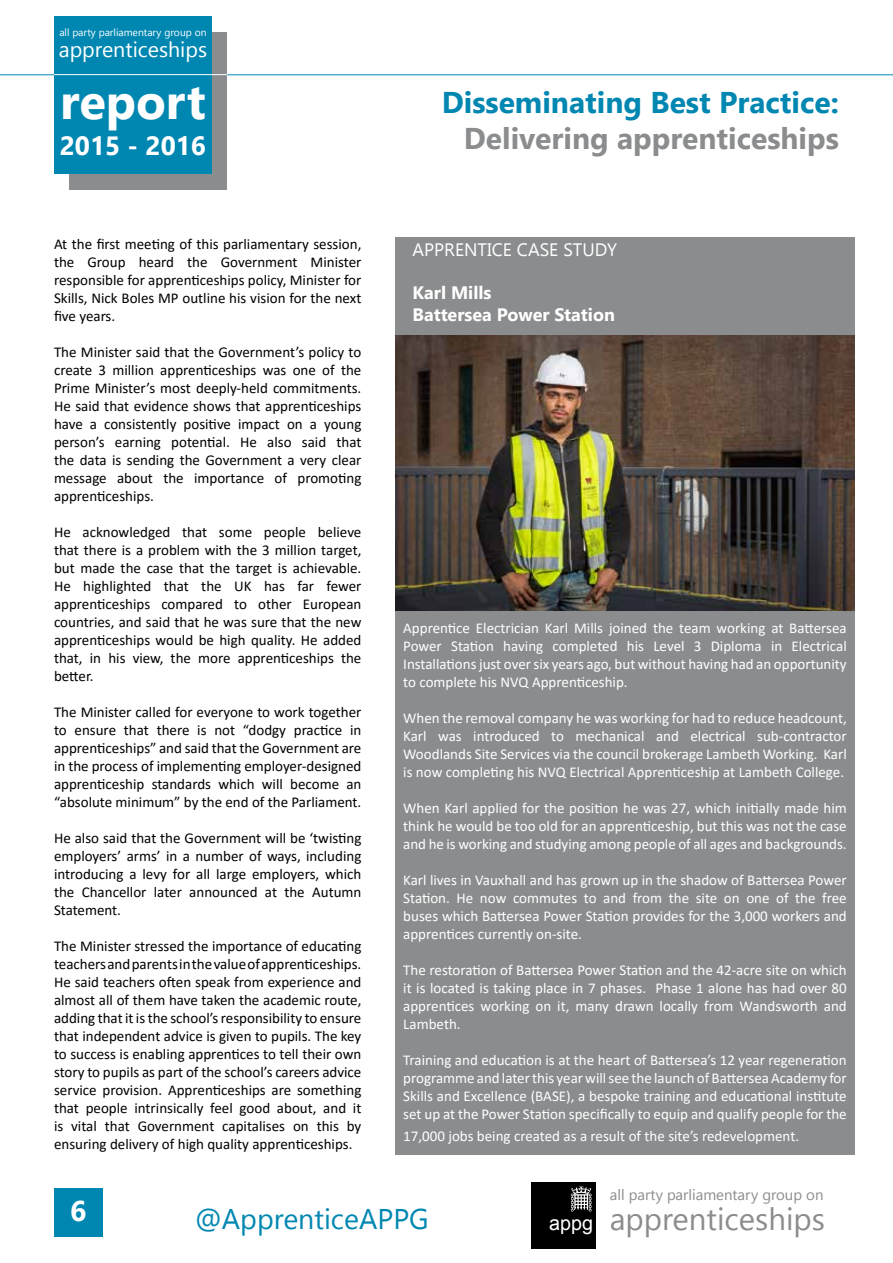
<style>
.page{position:relative;width:893px;height:1263px;background:#fff}
.page>*{position:absolute;margin:0;border:0;box-sizing:border-box;transform-origin:0 0}
.t1{font:700 48.9px "Gadugi";color:#fff}
.t2{font:31.05px "Gadugi";color:#8a8c8e}
.t3{font:700 30px "Gadugi";color:#0087b1}
.t4{font:700 30px "Gadugi";color:#8a8c8e}
.t5{font:28.5px "Gadugi";color:#0087b1}
.t6{font:700 28.5px "Gadugi";color:#fff}
.t7{font:700 26.4px "Gadugi";color:#fff}
.t8{font:21.45px "Gadugi";color:#fff}
.t9{font:700 18px/21.6px "Gadugi";color:#fff}
.t10{font:18px "Gadugi";color:#fff}
.t11{font:15px/18px "Calibri";color:#000;text-align:justify}
.t12{font:15px/18px "Calibri";color:#fff;text-align:justify}
.t13{font:15px "Gadugi";color:#8a8c8e}
.t14{font:10.35px "Gadugi";color:#fff}
.s1{font-family:"Arial";font-size:19.8px;color:#fff}
</style>
<div class="page">
<hr style="left:0;top:74px;width:893px;height:1px;background:#0087b1">
<div style="left:69px;top:32px;width:158px;height:158px;background:#8a8c8e"></div>
<div style="left:54px;top:16px;width:158px;height:158px;background:#0087b1"></div>
<hr style="left:54px;top:74px;width:173px;height:1px;background:#fff">
<div style="left:54px;top:1189px;width:48px;height:48px;background:#0087b1"></div>
<div style="left:395px;top:237px;width:460px;height:917px;background:#8a8c8e"></div>
<img style="left:395px;top:335px;width:460px;height:276px">
<div style="left:531px;top:1182px;width:65px;height:67px;background:#000"></div>
<svg style="left:571px;top:1186px;width:21px;height:25px"></svg>
<p class="t14" style="left:59px;top:26px;width:149px">all party parliamentary group on</p>
<h3 class="t8" style="left:59px;top:36px;width:150px">apprenticeships</h3>
<h1 class="t1" style="left:60px;top:72px;width:147px">report</h1>
<h3 class="t7" style="left:60px;top:129px;width:148px">2015 - 2016</h3>
<p class="t11" style="left:54px;top:234px;width:309px">At the first meeting of this parliamentary session, the Group heard the Government Minister responsible for apprenticeships policy, Minister for Skills, Nick Boles MP outline his vision for the next five years.</p>
<p class="t11" style="left:54px;top:342px;width:309px">The Minister said that the Government’s policy to create 3 million apprenticeships was one of the Prime Minister’s most deeply-held commitments.<br>He said that evidence shows that apprenticeships have a consistently positive impact on a young person’s earning potential. He also said that the data is sending the Government a very clear message about the importance of promoting apprenticeships.</p>
<p class="t11" style="left:54px;top:522px;width:309px">He acknowledged that some people believe that there is a problem with the 3 million target, but made the case that the target is achievable.<br>He highlighted that the UK has far fewer apprenticeships compared to other European countries, and said that he was sure that the new apprenticeships would be high quality. He added that, in his view, the more apprenticeships the better.</p>
<p class="t11" style="left:54px;top:702px;width:309px">The Minister called for everyone to work together to ensure that there is not “dodgy practice in apprenticeships” and said that the Government are in the process of implementing employer-designed apprenticeship standards which will become an “absolute minimum” by the end of the Parliament.</p>
<p class="t11" style="left:54px;top:828px;width:309px">He also said that the Government will be ‘twisting employers’ arms’ in a number of ways, including introducing a levy for all large employers, which the Chancellor later announced at the Autumn Statement.</p>
<p class="t11" style="left:54px;top:936px;width:309px">The Minister stressed the importance of educating teachers and parents in the value of apprenticeships.<br>He said teachers often speak from experience and almost all of them have taken the academic route, adding that it is the school’s responsibility to ensure that independent advice is given to pupils. The key to success is enabling apprentices to tell their own story to pupils as part of the school’s careers advice service provision. Apprenticeships are something that people intrinsically feel good about, and it is vital that Government capitalises on this by ensuring delivery of high quality apprenticeships.</p>
<h3 class="t3" style="left:442px;top:84px;width:399px">Disseminating Best Practice:</h3>
<h3 class="t4" style="left:464px;top:120px;width:377px">Delivering apprenticeships</h3>
<p class="t10" style="left:412px;top:238px;width:206px">APPRENTICE CASE STUDY</p>
<p class="t9" style="left:412px;top:282px;width:204px">Karl Mills<br>Battersea Power Station</p>
<p class="t12" style="left:403px;top:619px;width:445px">Apprentice Electrician Karl Mills joined the team working at Battersea Power Station having completed his Level 3 Diploma in Electrical Installations just over six years ago, but without having had an opportunity to complete his NVQ Apprenticeship.</p>
<p class="t12" style="left:403px;top:709px;width:445px">When the removal company he was working for had to reduce headcount, Karl was introduced to mechanical and electrical sub-contractor Woodlands Site Services via the council brokerage Lambeth Working. Karl is now completing his NVQ Electrical Apprenticeship at Lambeth College.</p>
<p class="t12" style="left:403px;top:799px;width:445px">When Karl applied for the position he was 27, which initially made him think he would be too old for an apprenticeship, but this was not the case and he is working and studying among people of all ages and backgrounds.</p>
<p class="t12" style="left:403px;top:871px;width:445px">Karl lives in Vauxhall and has grown up in the shadow of Battersea Power Station. He now commutes to and from the site on one of the free buses which Battersea Power Station provides for the 3,000 workers and apprentices currently on-site.</p>
<p class="t12" style="left:403px;top:961px;width:445px">The restoration of Battersea Power Station and the 42-acre site on which it is located is taking place in 7 phases. Phase 1 alone has had over 80 apprentices working on it, many drawn locally from Wandsworth and Lambeth.</p>
<p class="t12" style="left:403px;top:1051px;width:445px">Training and education is at the heart of Battersea’s 12 year regeneration programme and later this year will see the launch of Battersea Academy for Skills and Excellence (BASE), a bespoke training and educational institute set up at the Power Station specifically to equip and qualify people for the</p>
<p class="t12" style="left:403px;top:1126px;width:397px">17,000 jobs being created as a result of the site’s redevelopment.</p>
<h3 class="t6" style="left:70px;top:1194px;width:18px">6</h3>
<h3 class="t5" style="left:195px;top:1202px;width:236px">@ApprenticeAPPG</h3>
<p class="t13" style="left:610px;top:1185px;width:215px">all party parliamentary group on</p>
<h2 class="t2" style="left:549px;top:1200px;width:278px"><span class="s1">appg</span> apprenticeships</h2>
</div>
